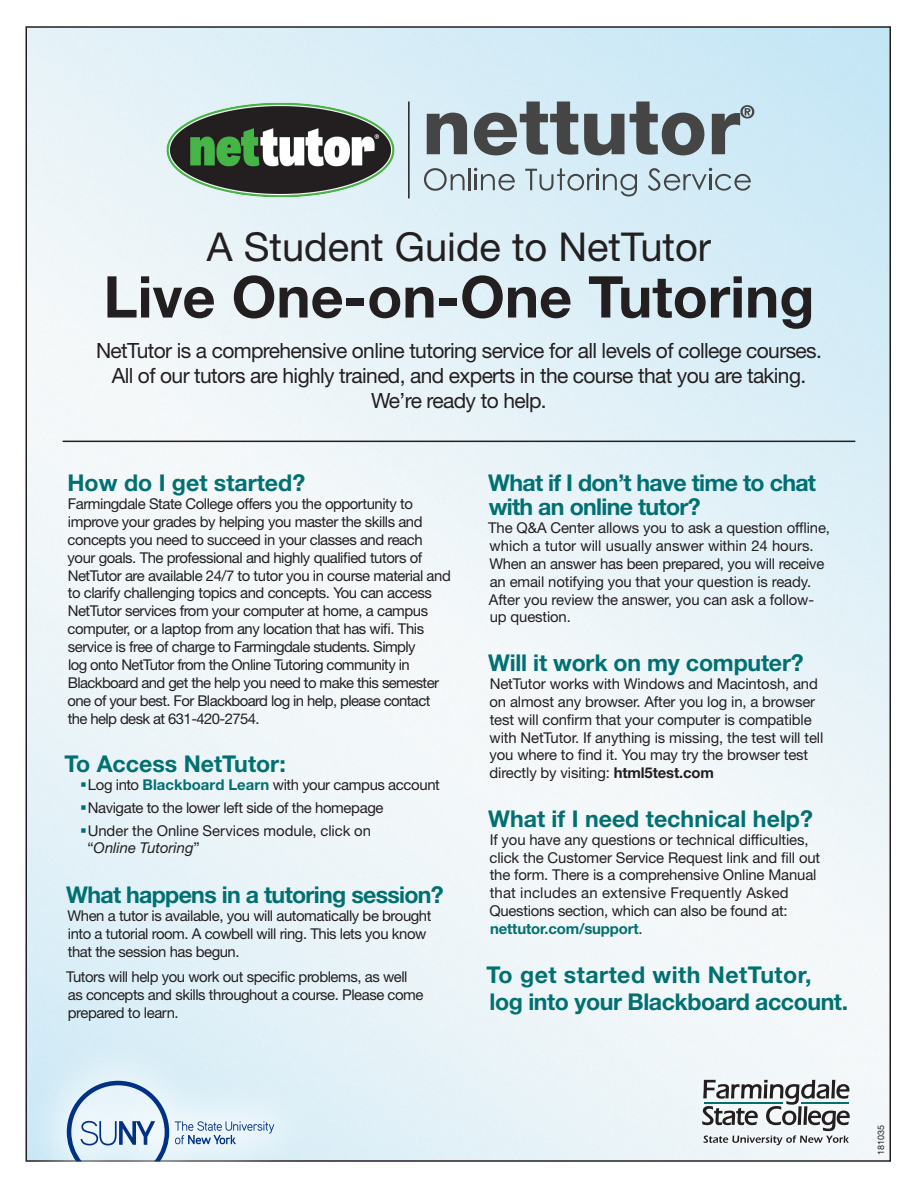
<style>
.page{position:relative;width:918px;height:1188px;background:#fff}
.page>*{position:absolute;margin:0;border:0;box-sizing:border-box;transform-origin:0 0}
.t1{font:700 57.6px "Helvetica Neue LT Std";color:#231f20}
.t2{font:39.75px "Helvetica Neue LT Std";color:#231f20}
.t3{font:700 23.1px/24px "Helvetica Neue LT Std";letter-spacing:-.02em;color:#007072}
.t4{font:700 23.1px "Helvetica Neue LT Std";color:#007072}
.t5{font:21px/25.2px "Helvetica Neue LT Std";letter-spacing:-.03em;color:#231f20;text-align:center}
.t6{font:14.85px/17.9px "Helvetica Neue LT Std";letter-spacing:-.03em;color:#231f20}
.t7{font:14.85px/17.9px "Helvetica Neue LT Std";letter-spacing:-.01em;color:#231f20}
.t8{font:14.85px/16.5px "Helvetica Neue LT Std";letter-spacing:-.005em;color:#231f20}
.t9{font:9px "Helvetica Neue LT Std";color:#231f20}
.s1{color:#007072}
.s2{font-weight:700;color:#007072}
.s3{font-style:italic}
.s4{font-weight:700}
</style>
<div class="page">
<img style="left:29px;top:29px;width:859px;height:1130px">
<hr style="left:63px;top:441px;width:792px;height:1px;background:#231f20">
<svg style="left:584px;top:114px;width:40px;height:41px;background:#6e7478"></svg>
<svg style="left:427px;top:113px;width:40px;height:41px;background:#6f7477"></svg>
<svg style="left:424px;top:168px;width:41px;height:23px"></svg>
<svg style="left:474px;top:168px;width:41px;height:23px"></svg>
<hr style="left:469px;top:168px;width:2px;height:22px;background:#454545">
<svg style="left:474px;top:102px;width:104px;height:53px;background:#889297"></svg>
<svg style="left:712px;top:105px;width:42px;height:49px;background:#98a9b1"></svg>
<svg style="left:525px;top:168px;width:112px;height:28px;background:#bacbd3"></svg>
<svg style="left:648px;top:168px;width:103px;height:23px;background:#b1c4cc"></svg>
<svg style="left:630px;top:102px;width:74px;height:53px;background:#88949a"></svg>
<img style="left:164px;top:102px;width:233px;height:96px">
<hr style="left:408px;top:102px;width:2px;height:96px;background:#231f20">
<div style="left:22px;top:1036px;width:296px;height:152px;background:#fff;opacity:.75"></div>
<svg style="left:67px;top:1081px;width:102px;height:80px;background:#b9cde2"></svg>
<svg style="left:175px;top:1121px;width:99px;height:23px;background:#bdd0e4"></svg>
<div style="left:693px;top:1071px;width:166px;height:83px;background:#f1f7f9"></div>
<svg style="left:702px;top:1080px;width:148px;height:65px"></svg>
<p class="t2" style="left:207px;top:223px;width:506px">A Student Guide to NetTutor</p>
<p class="t1" style="left:103px;top:261px;width:713px">Live One-on-One Tutoring</p>
<p class="t5" style="left:96px;top:337px;width:727px">NetTutor is a comprehensive online tutoring service for all levels of college courses.<br>All of our tutors are highly trained, and experts in the course that you are taking.<br>We’re ready to help.</p>
<p class="t4" style="left:67px;top:469px;width:239px">How do I get started?</p>
<p class="t6" style="left:68px;top:495px;width:385px">Farmingdale State College offers you the opportunity to improve your grades by helping you master the skills and concepts you need to succeed in your classes and reach your goals. The professional and highly qualified tutors of NetTutor are available 24/7 to tutor you in course material and to clarify challenging topics and concepts. You can access NetTutor services from your computer at home, a campus computer, or a laptop from any location that has wifi. This service is free of charge to Farmingdale students. Simply<br>log onto NetTutor from the Online Tutoring community in Blackboard and get the help you need to make this semester one of your best. For Blackboard log in help, please contact the help desk at 631-420-2754.</p>
<p class="t4" style="left:65px;top:750px;width:223px">To Access NetTutor:</p>
<p class="t6" style="left:80px;top:776px;width:361px"><span class="s1">▪</span>Log into <span class="s2">Blackboard Learn</span> with your campus account</p>
<p class="t6" style="left:80px;top:799px;width:305px"><span class="s1">▪</span>Navigate to the lower left side of the homepage</p>
<p class="t8" style="left:88px;top:823px;width:285px;text-indent:-8px"><span class="s1">▪</span>Under the Online Services module, click on “<span class="s3">Online Tutoring</span>”</p>
<p class="t3" style="left:66px;top:882px;width:379px">What happens in a tutoring session?</p>
<p class="t6" style="left:68px;top:906px;width:365px">When a tutor is available, you will automatically be brought into a tutorial room. A cowbell will ring. This lets you know that the session has begun.</p>
<p class="t6" style="left:66px;top:967px;width:359px">Tutors will help you work out specific problems, as well as concepts and skills throughout a course. Please come prepared to learn.</p>
<p class="t3" style="left:488px;top:470px;width:329px">What if I don’t have time to chat with an online tutor?</p>
<p class="t7" style="left:488px;top:519px;width:343px">The Q&amp;A Center allows you to ask a question offline, which a tutor will usually answer within 24 hours.<br>When an answer has been prepared, you will receive an email notifying you that your question is ready.<br>After you review the answer, you can ask a follow&shy;up question.</p>
<p class="t3" style="left:488px;top:650px;width:317px">Will it work on my computer?</p>
<p class="t7" style="left:490px;top:675px;width:335px">NetTutor works with Windows and Macintosh, and on almost any browser. After you log in, a browser test will confirm that your computer is compatible with NetTutor. If anything is missing, the test will tell you where to find it. You may try the browser test directly by visiting: <span class="s4">html5test.com</span></p>
<p class="t4" style="left:488px;top:804px;width:326px">What if I need technical help?</p>
<p class="t7" style="left:490px;top:830px;width:332px">If you have any questions or technical difficulties, click the Customer Service Request link and fill out the form. There is a comprehensive Online Manual that includes an extensive Frequently Asked Questions section, which can also be found at: <span class="s2">nettutor.com/support</span>.</p>
<p class="t3" style="left:487px;top:960px;width:363px;line-height:27.8px">To get started with NetTutor, log into your Blackboard account.</p>
<p class="t9" style="left:876px;top:1155px;width:32px;rotate:-90deg">181035</p>
</div>
